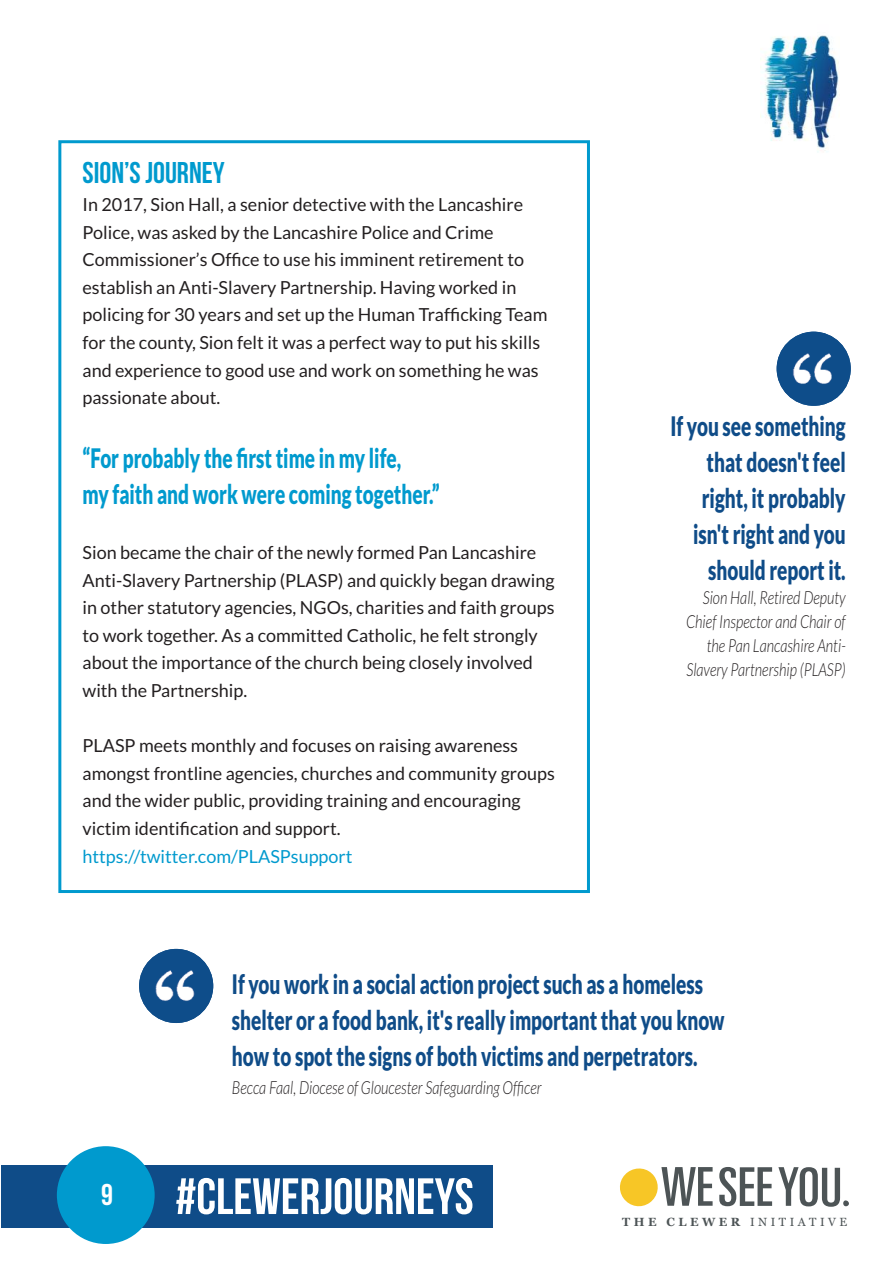
<style>
.page{position:relative;width:893px;height:1263px;background:#fff}
.page>*{position:absolute;margin:0;border:0;box-sizing:border-box;transform-origin:0 0}
.t1{font:51px "Bebas Neue";color:#fff}
.t2{font:30px "Bebas Neue";color:#009ace}
.t3{font:900 27px/36px "Lato";color:#0f4c88;text-align:right;scale:.7 1}
.t4{font:900 27px/36px "Lato";color:#009ace;scale:.7 1}
.t5{font:18px/27.6px "Lato";color:#231f20}
.t6{font:italic 300 18px/24px "Lato";color:#231f20;text-align:right;scale:.8 1}
.t7{font:18px "Lato";color:#009ace}
.t8{font:11.85px "Georgia";letter-spacing:.295em;color:#4d5456}
.s1{font-weight:700}
</style>
<div class="page">
<div style="left:58px;top:140px;width:532px;height:753px;border:3px solid #009ace"></div>
<svg style="left:719px;top:1167px;width:53px;height:39px"></svg>
<svg style="left:620px;top:1167px;width:93px;height:40px"></svg>
<svg style="left:778px;top:1167px;width:71px;height:40px"></svg>
<div style="left:1px;top:1165px;width:491px;height:63px;background:#0f4c88"></div>
<div style="left:57px;top:1146px;width:98px;height:98px;background:#009ace;border-radius:50%"></div>
<img style="left:760px;top:35px;width:80px;height:117px">
<img style="left:777px;top:332px;width:74px;height:74px;border-radius:50%">
<img style="left:139px;top:949px;width:74px;height:74px;border-radius:50%">
<h2 class="t2" style="left:83px;top:155px;width:144px">SION’SJOURNEY</h2>
<p class="t5" style="left:83px;top:191px;width:466px">In 2017, Sion Hall, a senior detective with the Lancashire Police, was asked by the Lancashire Police and Crime Commissioner’s Office to use his imminent retirement to establish an Anti-Slavery Partnership. Having worked in policing for 30 years and set up the Human Trafficking Team for the county, Sion felt it was a perfect way to put his skills and experience to good use and work on something he was passionate about.</p>
<h3 class="t4" style="left:83px;top:440px;width:512px">“For probably the first time in my life,<br>my faith and work were coming together.”</h3>
<p class="t5" style="left:83px;top:539px;width:473px">Sion became the chair of the newly formed Pan Lancashire Anti-Slavery Partnership (PLASP) and quickly began drawing in other statutory agencies, NGOs, charities and faith groups to work together. As a committed Catholic, he felt strongly about the importance of the church being closely involved with the Partnership.</p>
<p class="t5" style="left:83px;top:732px;width:474px">PLASP meets monthly and focuses on raising awareness amongst frontline agencies, churches and community groups and the wider public, providing training and encouraging victim identification and support.</p>
<p class="t7" style="left:83px;top:846px;width:272px">https://twitter.com/PLASPsupport</p>
<h3 class="t3" style="left:670px;top:409px;width:252px">If you see something that doesn't feel right, it probably isn't right and you should report it.</h3>
<p class="t6" style="left:686px;top:586px;width:201px">Sion Hall, Retired Deputy<br>Chief Inspector and Chair of the Pan Lancashire Anti-<br>Slavery Partnership (PLASP)</p>
<h3 class="t3" style="left:232px;top:966px;width:705px;text-align:left">If you work in a social action project such as a homeless shelter or a food bank, it's really important that you know how to spot the signs of both victims and perpetrators.</h3>
<p class="t6" style="left:232px;top:1076px;width:389px">Becca Faal, Diocese of Gloucester Safeguarding Officer</p>
<h1 class="t1" style="left:101px;top:1166px;width:374px"><sup>9</sup> #CLEWERJOURNEYS</h1>
<p class="t8" style="left:622px;top:1213px;width:227px"><span class="s1">THE CLEWER</span> INITIATIVE</p>
</div>
